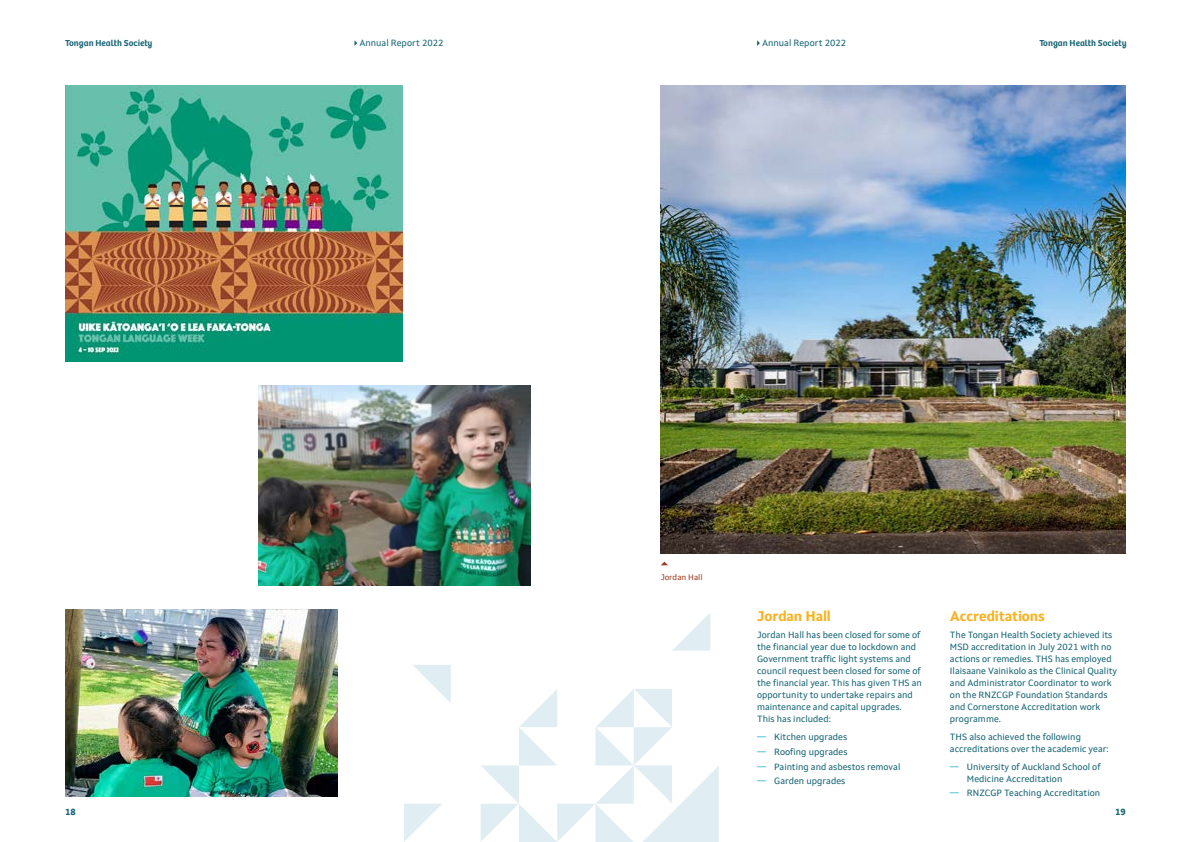
<style>
.page{position:relative;width:1191px;height:842px;background:#fff}
.page>*{position:absolute;margin:0;border:0;box-sizing:border-box;transform-origin:0 0}
.t1{font:700 14px "Setimo";letter-spacing:-.005em;color:#f9b220}
.t2{font:9px/12px "Setimo";color:#186576}
.t3{font:600 9px "Bree";color:#186576}
.t4{font:700 9px "Setimo";color:#186576}
.t5{font:8px "Setimo";color:#a03b22}
.s1{color:#20b0cc}
</style>
<div class="page">
<img style="left:65px;top:610px;width:272px;height:186px">
<img style="left:65px;top:85px;width:338px;height:276px">
<img style="left:258px;top:386px;width:272px;height:199px">
<img style="left:660px;top:85px;width:465px;height:468px">
<svg style="left:661px;top:562px;width:7px;height:3px"></svg>
<svg style="left:672px;top:613px;width:38px;height:38px"></svg>
<svg style="left:413px;top:665px;width:38px;height:38px"></svg>
<svg style="left:404px;top:804px;width:38px;height:38px"></svg>
<svg style="left:480px;top:689px;width:239px;height:153px"></svg>
<svg style="left:354px;top:40px;width:3px;height:6px"></svg>
<svg style="left:757px;top:40px;width:3px;height:6px"></svg>
<p class="t3" style="left:65px;top:37px;width:89px">Tongan Health Society</p>
<p class="t2" style="left:359px;top:37px;width:85px">Annual Report 2022</p>
<p class="t2" style="left:762px;top:37px;width:85px">Annual Report 2022</p>
<p class="t3" style="left:1039px;top:37px;width:89px">Tongan Health Society</p>
<p class="t5" style="left:660px;top:572px;width:43px">Jordan Hall</p>
<h1 class="t1" style="left:757px;top:607px;width:75px">Jordan Hall</h1>
<p class="t2" style="left:757px;top:629px;width:166px">Jordan Hall has been closed for some of the financial year due to lockdown and Government traffic light systems and council request been closed for some of the financial year. This has given THS an opportunity to undertake repairs and maintenance and capital upgrades.<br>This has included:</p>
<p class="t2" style="left:757px;top:729px;width:145px;line-height:14.8px"><span class="s1">¬</span> Kitchen upgrades<br><span class="s1">¬</span> Roofing upgrades<br><span class="s1">¬</span> Painting and asbestos removal <span class="s1">¬</span> Garden upgrades</p>
<h1 class="t1" style="left:950px;top:607px;width:96px">Accreditations</h1>
<p class="t2" style="left:950px;top:629px;width:169px">The Tongan Health Society achieved its MSD accreditation in July 2021 with no actions or remedies. THS has employed Ilaisaane Vainikolo as the Clinical Quality and Administrator Coordinator to work on the RNZCGP Foundation Standards and Cornerstone Accreditation work programme.</p>
<p class="t2" style="left:950px;top:731px;width:160px">THS also achieved the following accreditations over the academic year:</p>
<p class="t2" style="left:967px;top:760px;width:135px;text-indent:-17px"><span class="s1">¬</span> University of Auckland School of<br>Medicine Accreditation</p>
<p class="t2" style="left:950px;top:787px;width:152px"><span class="s1">¬</span> RNZCGP Teaching Accreditation</p>
<p class="t4" style="left:65px;top:806px;width:12px">18</p>
<p class="t4" style="left:1115px;top:806px;width:12px">19</p>
</div>
